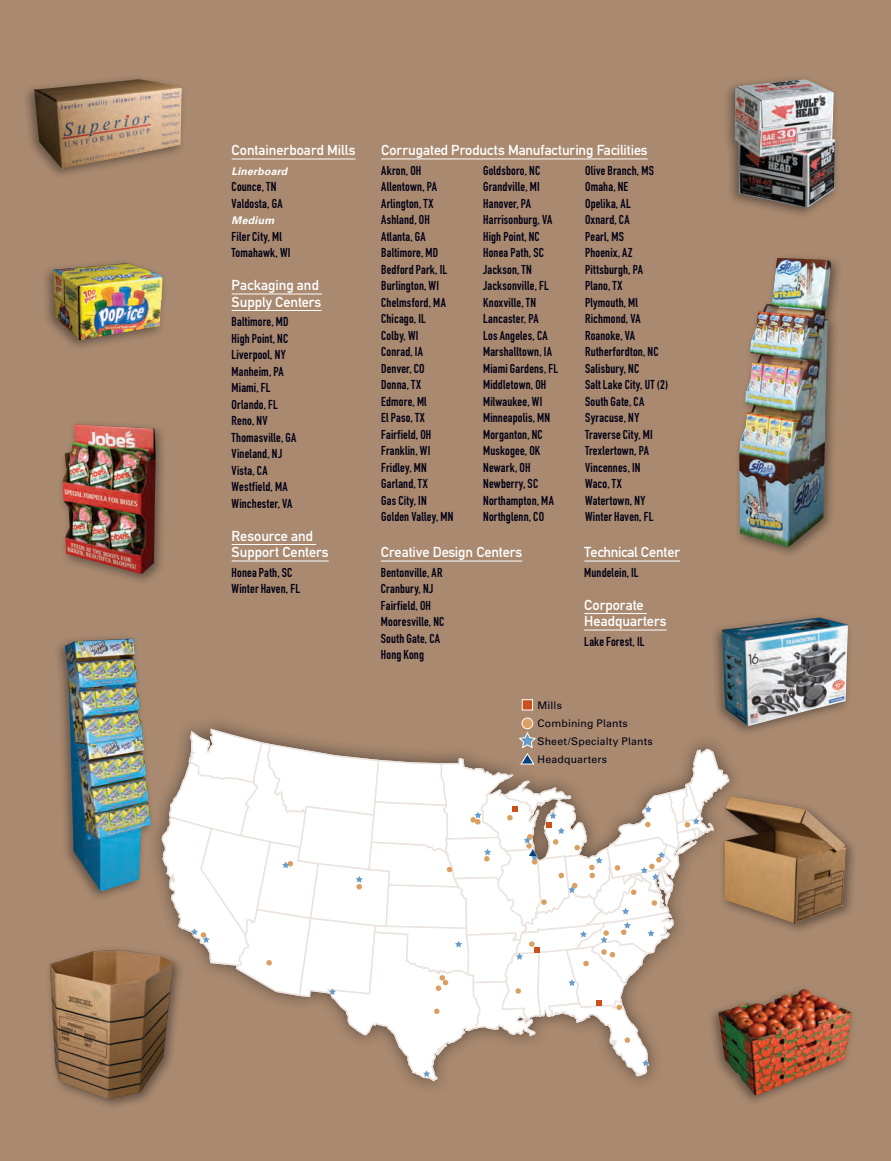
<style>
.page{position:relative;width:891px;height:1161px;background:#a9896f}
.page>*{position:absolute;margin:0;border:0;box-sizing:border-box;transform-origin:0 0}
.t1{font:14.25px/16.5px "DIN Mittelschrift";letter-spacing:-.005em;color:#fff}
.t2{font:14.25px "DIN Mittelschrift";letter-spacing:-.025em;color:#fff}
.t3{font:12.75px/16.5px "DIN Engschrift";letter-spacing:.015em;color:#000015}
.t4{font:10.5px/18px "Univers";letter-spacing:.015em;color:#000015}
.t5{font:italic 700 10.5px "Univers";letter-spacing:.02em;color:#fff}
</style>
<div class="page">
<hr style="left:232px;top:159px;width:124px;height:1px;background:#fff">
<hr style="left:232px;top:294px;width:90px;height:1px;background:#fff">
<hr style="left:232px;top:310px;width:89px;height:1px;background:#fff">
<hr style="left:232px;top:544px;width:84px;height:1px;background:#fff">
<hr style="left:232px;top:561px;width:97px;height:1px;background:#fff">
<hr style="left:381px;top:159px;width:267px;height:1px;background:#fff">
<hr style="left:381px;top:561px;width:141px;height:1px;background:#fff">
<hr style="left:584px;top:561px;width:96px;height:1px;background:#fff">
<hr style="left:584px;top:613px;width:63px;height:1px;background:#fff">
<hr style="left:584px;top:630px;width:83px;height:1px;background:#fff">
<div style="left:522px;top:699px;width:11px;height:11px;background:#cb511c;border:1px solid #fff"></div>
<div style="left:522px;top:718px;width:11px;height:11px;background:#db9f61;border-radius:50%"></div>
<div style="left:522px;top:718px;width:11px;height:11px;border:1px solid #fff;border-radius:50%"></div>
<svg style="left:161px;top:728px;width:569px;height:354px"></svg>
<div style="left:58px;top:420px;width:109px;height:165px;background:#231f20;opacity:.5"></div>
<img style="left:62px;top:424px;width:94px;height:150px">
<div style="left:42px;top:258px;width:126px;height:93px;background:#231f20;opacity:.5"></div>
<img style="left:53px;top:263px;width:110px;height:77px">
<div style="left:719px;top:792px;width:139px;height:143px;background:#231f20;opacity:.5"></div>
<img style="left:724px;top:797px;width:122px;height:127px">
<div style="left:45px;top:945px;width:140px;height:166px;background:#231f20;opacity:.5"></div>
<img style="left:50px;top:950px;width:124px;height:149px">
<div style="left:707px;top:984px;width:149px;height:122px;background:#231f20;opacity:.5"></div>
<img style="left:718px;top:989px;width:100px;height:106px">
<div style="left:23px;top:75px;width:164px;height:105px;background:#231f20;opacity:.5"></div>
<img style="left:34px;top:79px;width:148px;height:90px">
<div style="left:54px;top:634px;width:102px;height:269px;background:#231f20;opacity:.5"></div>
<img style="left:65px;top:639px;width:86px;height:253px">
<div style="left:734px;top:253px;width:108px;height:305px;background:#231f20;opacity:.5"></div>
<img style="left:739px;top:258px;width:92px;height:289px">
<div style="left:723px;top:75px;width:118px;height:144px;background:#231f20;opacity:.5"></div>
<img style="left:735px;top:79px;width:101px;height:129px">
<div style="left:711px;top:613px;width:142px;height:124px;background:#231f20;opacity:.5"></div>
<img style="left:722px;top:618px;width:126px;height:108px">
<p class="t1" style="left:232px;top:142px;width:125px">Containerboard Mills</p>
<p class="t5" style="left:232px;top:165px;width:57px">Linerboard</p>
<p class="t3" style="left:232px;top:178px;width:52px">Counce, TN<br>Valdosta, GA</p>
<p class="t5" style="left:232px;top:214px;width:44px">Medium</p>
<p class="t3" style="left:232px;top:228px;width:60px">Filer City, Ml<br>Tomahawk, WI</p>
<p class="t1" style="left:232px;top:277px;width:91px">Packaging and<br>Supply Centers</p>
<p class="t3" style="left:232px;top:313px;width:66px">Baltimore, MD<br>High Point, NC<br>Liverpool, NY<br>Manheim, PA<br>Miami, FL<br>Orlando, FL<br>Reno, NV<br>Thomasville, GA<br>Vineland, NJ<br>Vista, CA<br>Westfield, MA<br>Winchester, VA</p>
<p class="t1" style="left:232px;top:527px;width:99px">Resource and<br>Support Centers</p>
<p class="t3" style="left:232px;top:564px;width:70px">Honea Path, SC<br>Winter Haven, FL</p>
<p class="t1" style="left:381px;top:142px;width:268px">Corrugated Products Manufacturing Facilities</p>
<p class="t3" style="left:381px;top:162px;width:74px">Akron, OH<br>Allentown, PA<br>Arlington, TX<br>Ashland, OH<br>Atlanta, GA<br>Baltimore, MD<br>Bedford Park, IL<br>Burlington, WI<br>Chelmsford, MA<br>Chicago, IL<br>Colby, WI<br>Conrad, IA<br>Denver, CO<br>Donna, TX<br>Edmore, Ml<br>El Paso, TX<br>Fairfield, OH<br>Franklin, WI<br>Fridley, MN<br>Garland, TX<br>Gas City, IN<br>Golden Valley, MN</p>
<p class="t3" style="left:483px;top:162px;width:77px">Goldsboro, NC<br>Grandville, MI<br>Hanover, PA<br>Harrisonburg, VA<br>High Point, NC<br>Honea Path, SC<br>Jackson, TN<br>Jacksonville, FL<br>Knoxville, TN<br>Lancaster, PA<br>Los Angeles, CA<br>Marshalltown, IA<br>Miami Gardens, FL<br>Middletown, OH<br>Milwaukee, WI<br>Minneapolis, MN<br>Morganton, NC<br>Muskogee, OK<br>Newark, OH<br>Newberry, SC<br>Northampton, MA<br>Northglenn, CO</p>
<p class="t3" style="left:585px;top:162px;width:85px">Olive Branch, MS<br>Omaha, NE<br>Opelika, AL<br>Oxnard, CA<br>Pearl, MS<br>Phoenix, AZ<br>Pittsburgh, PA<br>Plano, TX<br>Plymouth, Ml<br>Richmond, VA<br>Roanoke, VA<br>Rutherfordton, NC<br>Salisbury, NC<br>Salt Lake City, UT (2)<br>South Gate, CA<br>Syracuse, NY<br>Traverse City, MI<br>Trexlertown, PA<br>Vincennes, IN<br>Waco, TX<br>Watertown, NY<br>Winter Haven, FL</p>
<p class="t1" style="left:381px;top:544px;width:143px">Creative Design Centers</p>
<p class="t3" style="left:381px;top:564px;width:65px">Bentonville, AR<br>Cranbury, NJ<br>Fairfield, OH<br>Mooresville, NC<br>South Gate, CA<br>Hong Kong</p>
<p class="t2" style="left:584px;top:544px;width:97px">Technical Center</p>
<p class="t3" style="left:584px;top:564px;width:56px">Mundelein, IL</p>
<p class="t1" style="left:584px;top:596px;width:84px">Corporate<br>Headquarters</p>
<p class="t3" style="left:584px;top:633px;width:62px">Lake Forest, IL</p>
<p class="t4" style="left:538px;top:697px;width:117px">Mills<br>Combining Plants<br>Sheet/Specialty Plants<br>Headquarters</p>
</div>
